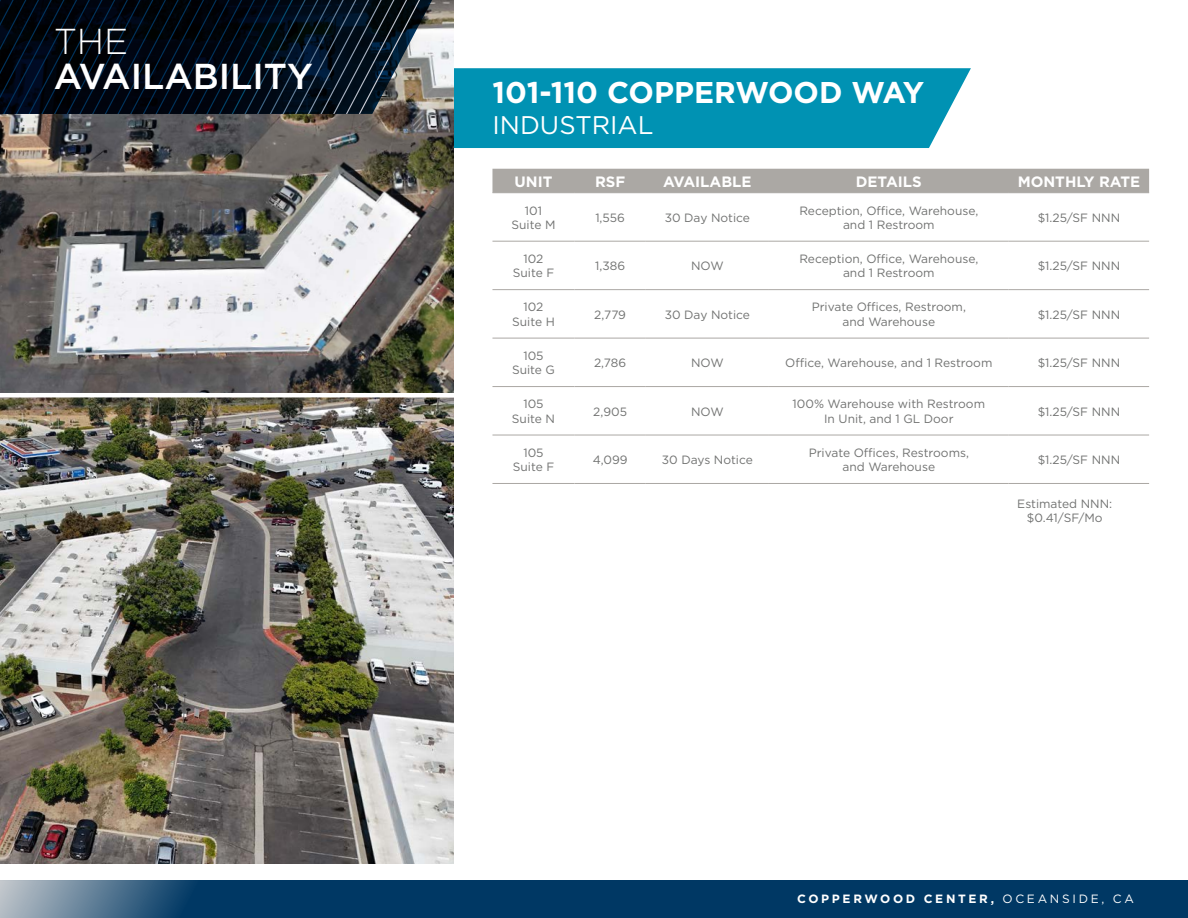
<style>
.page{position:relative;width:1188px;height:918px;background:#fff}
.page>*{position:absolute;margin:0;border:0;box-sizing:border-box;transform-origin:0 0}
.Property_Name___Address{font:500 36px/34.5px "Gotham";color:#fff}
.t1{font:700 30px "Gotham";color:#fff}
.t2{font:25.5px "Gotham";color:#fff}
.t3{font:700 15px "Gotham";color:#fff}
.t4{font:12px/14.4px "Gotham";color:#717271;text-align:center}
.t5{font:700 12px "Gotham";letter-spacing:.22em;color:#fff}
.s1{font-weight:300}
.s2{font-weight:400}
</style>
<div class="page">
<div style="left:453px;top:68px;width:518px;height:80px;background:#0092b3"></div>
<img style="left:0;top:0;width:453px;height:864px">
<svg style="left:0;top:0;width:441px;height:114px;background:#111b26"></svg>
<div style="left:492px;top:169px;width:657px;height:23px;background:#aba8a4"></div>
<hr style="left:492px;top:192px;width:83px;height:1px;background:#aba8a4">
<hr style="left:575px;top:192px;width:71px;height:1px;background:#aba8a4">
<hr style="left:646px;top:192px;width:123px;height:1px;background:#aba8a4">
<hr style="left:769px;top:192px;width:240px;height:1px;background:#aba8a4">
<hr style="left:492px;top:241px;width:83px;height:1px;background:#aba8a4">
<hr style="left:575px;top:241px;width:71px;height:1px;background:#aba8a4">
<hr style="left:646px;top:241px;width:123px;height:1px;background:#aba8a4">
<hr style="left:769px;top:241px;width:240px;height:1px;background:#aba8a4">
<hr style="left:492px;top:289px;width:83px;height:1px;background:#aba8a4">
<hr style="left:575px;top:289px;width:71px;height:1px;background:#aba8a4">
<hr style="left:646px;top:289px;width:123px;height:1px;background:#aba8a4">
<hr style="left:769px;top:289px;width:240px;height:1px;background:#aba8a4">
<hr style="left:492px;top:338px;width:83px;height:1px;background:#aba8a4">
<hr style="left:575px;top:338px;width:71px;height:1px;background:#aba8a4">
<hr style="left:646px;top:338px;width:123px;height:1px;background:#aba8a4">
<hr style="left:769px;top:338px;width:240px;height:1px;background:#aba8a4">
<hr style="left:492px;top:386px;width:83px;height:1px;background:#aba8a4">
<hr style="left:575px;top:386px;width:71px;height:1px;background:#aba8a4">
<hr style="left:646px;top:386px;width:123px;height:1px;background:#aba8a4">
<hr style="left:769px;top:386px;width:240px;height:1px;background:#aba8a4">
<hr style="left:492px;top:435px;width:83px;height:1px;background:#aba8a4">
<hr style="left:575px;top:435px;width:71px;height:1px;background:#aba8a4">
<hr style="left:646px;top:435px;width:123px;height:1px;background:#aba8a4">
<hr style="left:769px;top:435px;width:240px;height:1px;background:#aba8a4">
<hr style="left:492px;top:483px;width:83px;height:1px;background:#aba8a4">
<hr style="left:575px;top:483px;width:71px;height:1px;background:#aba8a4">
<hr style="left:646px;top:483px;width:123px;height:1px;background:#aba8a4">
<hr style="left:769px;top:483px;width:240px;height:1px;background:#aba8a4">
<hr style="left:1009px;top:192px;width:140px;height:1px;background:#aba8a4">
<hr style="left:1009px;top:241px;width:140px;height:1px;background:#aba8a4">
<hr style="left:1009px;top:289px;width:140px;height:1px;background:#aba8a4">
<hr style="left:1009px;top:338px;width:140px;height:1px;background:#aba8a4">
<hr style="left:1009px;top:386px;width:140px;height:1px;background:#aba8a4">
<hr style="left:1009px;top:435px;width:140px;height:1px;background:#aba8a4">
<hr style="left:1009px;top:483px;width:140px;height:1px;background:#aba8a4">
<div style="left:0;top:880px;width:1188px;height:38px;background:#003864"></div>
<svg style="left:0;top:880px;width:190px;height:38px;background:#5f7e96"></svg>
<hr style="left:0;top:393px;width:1188px;height:4px;background:#fff">
<p class="Property_Name___Address" style="left:54px;top:24px;width:260px"><span class="s1">THE<br></span>AVAILABILITY</p>
<p class="t1" style="left:492px;top:73px;width:433px">101-110 COPPERWOOD WAY</p>
<p class="t2" style="left:492px;top:109px;width:162px">INDUSTRIAL</p>
<p class="t3" style="left:515px;top:171px;width:39px">UNIT</p>
<p class="t3" style="left:595px;top:171px;width:32px">RSF</p>
<p class="t3" style="left:663px;top:171px;width:90px">AVAILABLE</p>
<p class="t3" style="left:856px;top:171px;width:67px">DETAILS</p>
<p class="t3" style="left:1018px;top:171px;width:124px">MONTHLY RATE</p>
<p class="t4" style="left:525px;top:203px;width:19px">101</p>
<p class="t4" style="left:512px;top:217px;width:46px">Suite M</p>
<p class="t4" style="left:595px;top:210px;width:31px">1,556</p>
<p class="t4" style="left:665px;top:210px;width:87px">30 Day Notice</p>
<p class="t4" style="left:799px;top:203px;width:180px">Reception, Office, Warehouse, and 1 Restroom</p>
<p class="t4" style="left:1038px;top:210px;width:84px">$1.25/SF NNN</p>
<p class="t4" style="left:524px;top:251px;width:21px">102</p>
<p class="t4" style="left:513px;top:266px;width:43px">Suite F</p>
<p class="t4" style="left:595px;top:259px;width:31px">1,386</p>
<p class="t4" style="left:691px;top:259px;width:34px">NOW</p>
<p class="t4" style="left:799px;top:251px;width:180px">Reception, Office, Warehouse, and 1 Restroom</p>
<p class="t4" style="left:1038px;top:259px;width:84px">$1.25/SF NNN</p>
<p class="t4" style="left:524px;top:300px;width:21px">102</p>
<p class="t4" style="left:512px;top:314px;width:44px">Suite H</p>
<p class="t4" style="left:594px;top:307px;width:33px">2,779</p>
<p class="t4" style="left:665px;top:307px;width:87px">30 Day Notice</p>
<p class="t4" style="left:812px;top:300px;width:156px">Private Offices, Restroom, and Warehouse</p>
<p class="t4" style="left:1038px;top:307px;width:84px">$1.25/SF NNN</p>
<p class="t4" style="left:523px;top:348px;width:22px">105</p>
<p class="t4" style="left:512px;top:363px;width:45px">Suite G</p>
<p class="t4" style="left:594px;top:355px;width:34px">2,786</p>
<p class="t4" style="left:691px;top:355px;width:34px">NOW</p>
<p class="t4" style="left:785px;top:355px;width:209px">Office, Warehouse, and 1 Restroom</p>
<p class="t4" style="left:1038px;top:355px;width:84px">$1.25/SF NNN</p>
<p class="t4" style="left:523px;top:397px;width:22px">105</p>
<p class="t4" style="left:512px;top:411px;width:45px">Suite N</p>
<p class="t4" style="left:593px;top:404px;width:35px">2,905</p>
<p class="t4" style="left:691px;top:404px;width:34px">NOW</p>
<p class="t4" style="left:793px;top:397px;width:194px">100% Warehouse with Restroom<br>In Unit, and 1 GL Door</p>
<p class="t4" style="left:1038px;top:404px;width:84px">$1.25/SF NNN</p>
<p class="t4" style="left:523px;top:445px;width:22px">105</p>
<p class="t4" style="left:513px;top:460px;width:43px">Suite F</p>
<p class="t4" style="left:593px;top:452px;width:36px">4,099</p>
<p class="t4" style="left:662px;top:452px;width:93px">30 Days Notice</p>
<p class="t4" style="left:809px;top:445px;width:162px">Private Offices, Restrooms, and Warehouse</p>
<p class="t4" style="left:1038px;top:452px;width:84px">$1.25/SF NNN</p>
<p class="t4" style="left:1017px;top:496px;width:96px">Estimated NNN: $0.41/SF/Mo</p>
<p class="t5" style="left:797px;top:891px;width:338px">COPPERWOOD CENTER, <span class="s2">OCEANSIDE, CA</span></p>
</div>
